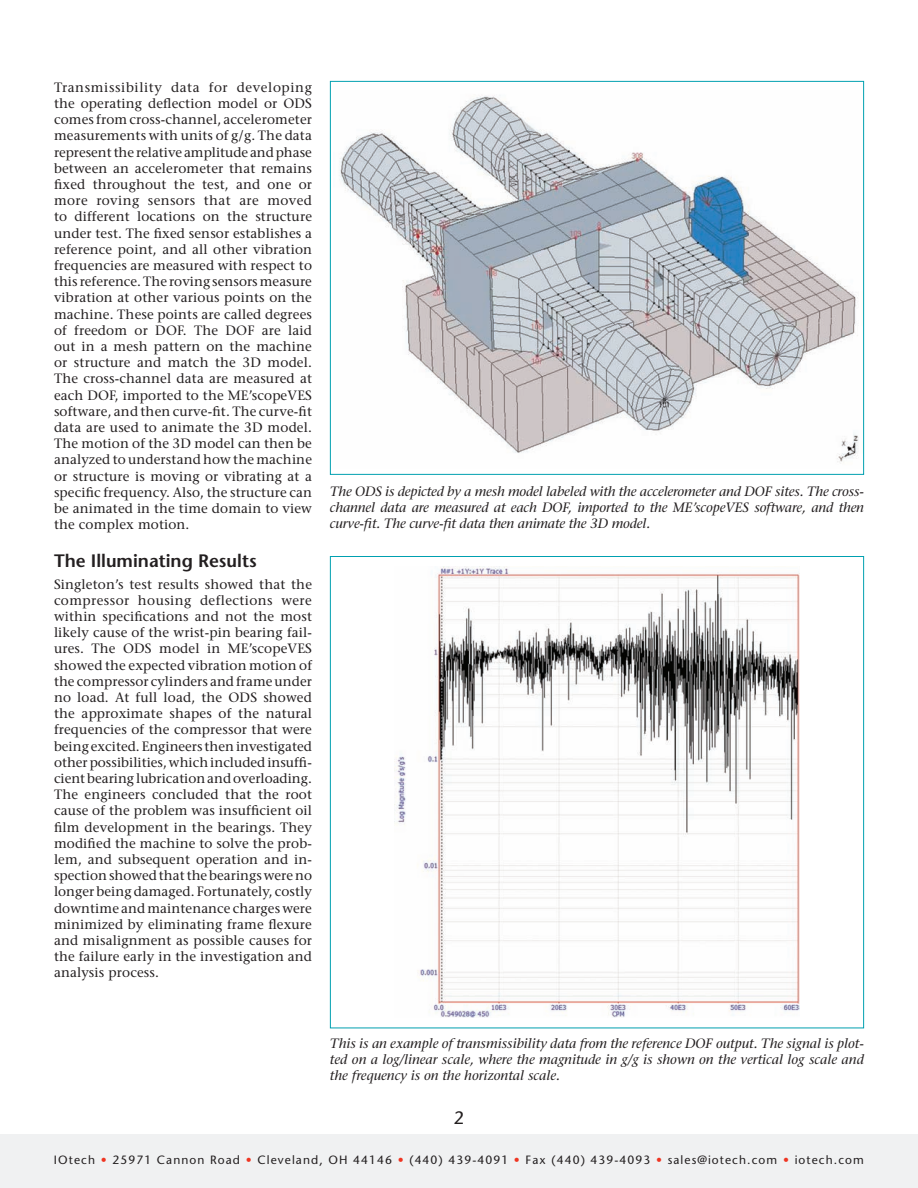
<style>
.page{position:relative;width:918px;height:1188px;background:#fff}
.page>*{position:absolute;margin:0;border:0;box-sizing:border-box;transform-origin:0 0}
.t1{font:600 18px "Stone Sans";color:#231f20}
.t2{font:18px "Stone Sans";color:#231f20}
.t3{font:13.5px/16.2px "Stone Serif";letter-spacing:.01em;color:#231f20;text-align:justify}
.t4{font:italic 13.5px/16.2px "Stone Serif";color:#231f20;text-align:justify}
.t5{font:12px "Stone Sans";letter-spacing:.09em;color:#231f20}
.s1{color:#ef3522}
</style>
<div class="page">
<div style="left:0;top:1134px;width:918px;height:54px;background:#f0f1f2"></div>
<img style="left:395px;top:567px;width:405px;height:451px">
<img style="left:339px;top:95px;width:520px;height:367px">
<p class="t3" style="left:54px;top:79px;width:260px">Transmissibility data for developing the operating deflection model or ODS comes from cross-channel, accelerometer measurements with units of g/g. The data represent the relative amplitude and phase between an accelerometer that remains fixed throughout the test, and one or more roving sensors that are moved to different locations on the structure under test. The fixed sensor establishes a reference point, and all other vibration frequencies are measured with respect to this reference. The roving sensors measure vibration at other various points on the machine. These points are called degrees of freedom or DOF. The DOF are laid out in a mesh pattern on the machine or structure and match the 3D model.<br>The cross-channel data are measured at each DOF, imported to the ME’scopeVES software, and then curve-fit. The curve-fit data are used to animate the 3D model.<br>The motion of the 3D model can then be analyzed to understand how the machine or structure is moving or vibrating at a specific frequency. Also, the structure can be animated in the time domain to view the complex motion.</p>
<h1 class="t1" style="left:54px;top:549px;width:204px">The Illuminating Results</h1>
<p class="t3" style="left:54px;top:576px;width:260px">Singleton’s test results showed that the compressor housing deflections were within specifications and not the most likely cause of the wrist-pin bearing fail&shy;ures. The ODS model in ME’scopeVES showed the expected vibration motion of the compressor cylinders and frame under no load. At full load, the ODS showed the approximate shapes of the natural frequencies of the compressor that were being excited. Engineers then investigated other possibilities, which included insuffi&shy;cient bearing lubrication and overloading.<br>The engineers concluded that the root cause of the problem was insufficient oil film development in the bearings. They modified the machine to solve the prob&shy;lem, and subsequent operation and in&shy;spection showed that the bearings were no longer being damaged. Fortunately, costly downtime and maintenance charges were minimized by eliminating frame flexure and misalignment as possible causes for the failure early in the investigation and analysis process.</p>
<p class="t4" style="left:330px;top:483px;width:536px">The ODS is depicted by a mesh model labeled with the accelerometer and DOF sites. The cross&shy;channel data are measured at each DOF, imported to the ME’scopeVES software, and then curve-fit. The curve-fit data then animate the 3D model.</p>
<p class="t4" style="left:330px;top:1035px;width:535px">This is an example of transmissibility data from the reference DOF output. The signal is plot&shy;ted on a log/linear scale, where the magnitude in g/g is shown on the vertical log scale and the frequency is on the horizontal scale.</p>
<h1 class="t2" style="left:454px;top:1107px;width:12px">2</h1>
<p class="t5" style="left:54px;top:1152px;width:811px">IOtech <span class="s1">•</span> 25971 Cannon Road <span class="s1">•</span> Cleveland, OH 44146 <span class="s1">•</span> (440) 439-4091 <span class="s1">•</span> Fax (440) 439-4093 <span class="s1">•</span> sales@iotech.com <span class="s1">•</span> iotech.com</p>
</div>
